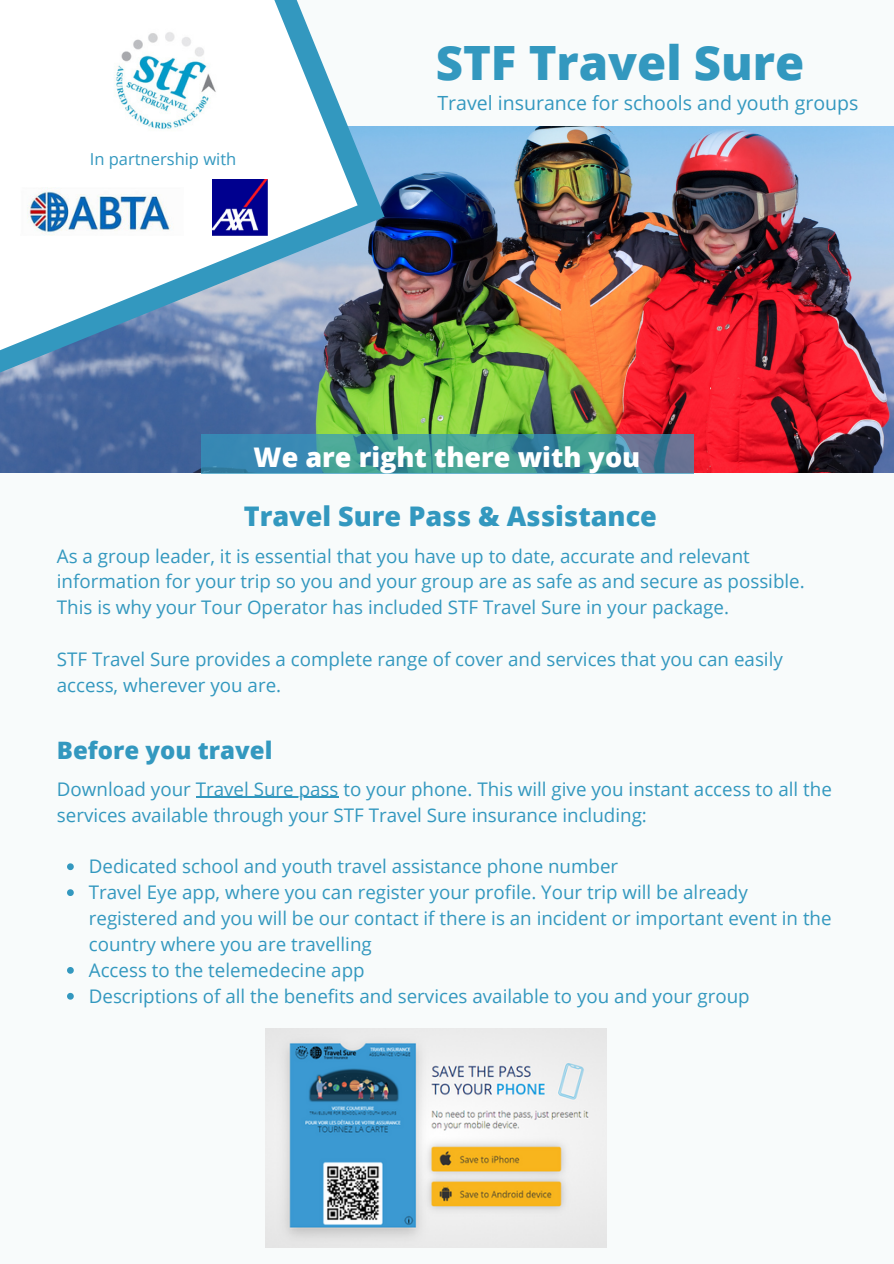
<style>
.page{position:relative;width:894px;height:1264px;background:#fff}
.page>*{position:absolute;margin:0;border:0;box-sizing:border-box;transform-origin:0 0}
.t1{font:800 47.25px "Open Sans";color:#3398bf}
.t2{font:800 27px "Open Sans";color:#3398bf}
.t3{font:800 27px "Open Sans";color:#fff}
.t4{font:800 24px "Open Sans";color:#3398bf}
.t5{font:19.5px "Open Sans";color:#3398bf}
.t6{font:18.75px/26px "Open Sans";color:#3398bf}
.t7{font:16.5px "Open Sans";color:#3398bf}
</style>
<div class="page">
<div style="left:0;top:0;width:893px;height:1263px;background:#f8fbfb"></div>
<img style="left:0;top:127px;width:893px;height:346px">
<svg style="left:0;top:126px;width:384px;height:275px;background:#557691"></svg>
<svg style="left:0;top:0;width:357px;height:375px"></svg>
<img style="left:21px;top:188px;width:163px;height:47px">
<img style="left:109px;top:23px;width:112px;height:115px">
<img style="left:212px;top:180px;width:56px;height:55px">
<svg style="left:67px;top:863px;width:7px;height:7px"></svg>
<svg style="left:67px;top:889px;width:7px;height:7px"></svg>
<svg style="left:67px;top:967px;width:7px;height:6px"></svg>
<svg style="left:67px;top:992px;width:7px;height:7px"></svg>
<hr style="left:196px;top:797px;width:142px;height:1px;background:#3398bf">
<img style="left:265px;top:1028px;width:341px;height:219px">
<svg style="left:201px;top:434px;width:492px;height:39px;background:#43909d"></svg>
<p class="t7" style="left:90px;top:147px;width:148px">In partnership with</p>
<p class="t1" style="left:435px;top:30px;width:370px">STF Travel Sure</p>
<p class="t5" style="left:437px;top:89px;width:422px">Travel insurance for schools and youth groups</p>
<p class="t3" style="left:253px;top:438px;width:388px">We are right there with you</p>
<p class="t2" style="left:244px;top:497px;width:414px">Travel Sure Pass &amp; Assistance</p>
<p class="t6" style="left:57px;top:542px;width:749px">As a group leader, it is essential that you have up to date, accurate and relevant information for your trip so you and your group are as safe as and secure as possible.<br>This is why your Tour Operator has included STF Travel Sure in your package.</p>
<p class="t6" style="left:57px;top:646px;width:727px">STF Travel Sure provides a complete range of cover and services that you can easily access, wherever you are.</p>
<p class="t4" style="left:57px;top:733px;width:217px">Before you travel</p>
<p class="t6" style="left:57px;top:775px;width:776px">Download your Travel Sure pass to your phone. This will give you instant access to all the services available through your STF Travel Sure insurance including:</p>
<p class="t6" style="left:89px;top:853px;width:531px">Dedicated school and youth travel assistance phone number</p>
<p class="t6" style="left:89px;top:879px;width:744px">Travel Eye app, where you can register your profile. Your trip will be already registered and you will be our contact if there is an incident or important event in the country where you are travelling</p>
<p class="t6" style="left:89px;top:956px;width:277px">Access to the telemedecine app</p>
<p class="t6" style="left:89px;top:982px;width:662px">Descriptions of all the benefits and services available to you and your group</p>
</div>
